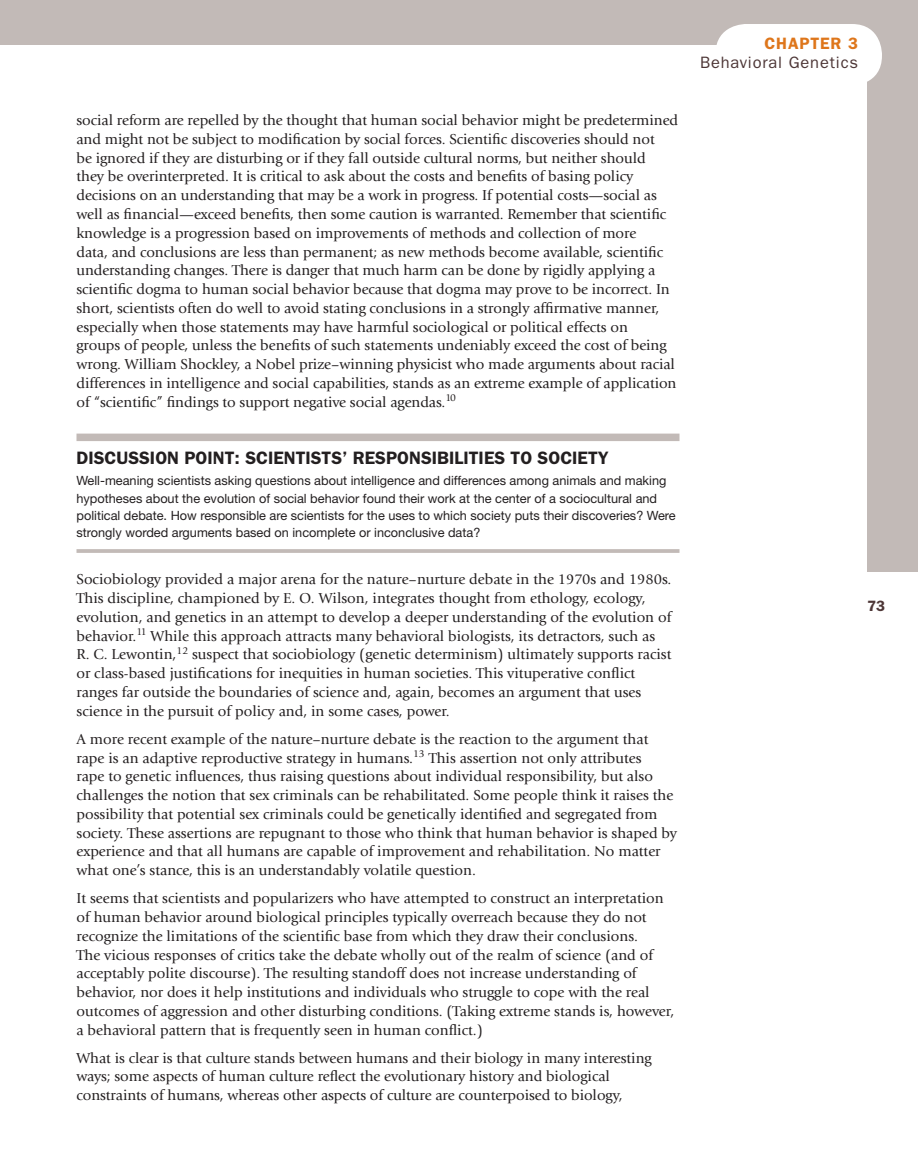
<style>
.page{position:relative;width:918px;height:1175px;background:#fff}
.page>*{position:absolute;margin:0;border:0;box-sizing:border-box;transform-origin:0 0}
.t1{font:600 18px "Franklin Gothic";color:#231f20}
.t2{font:16.5px "Franklin Gothic";letter-spacing:.05em;color:#4d3636}
.t3{font:600 16.5px "Franklin Gothic";letter-spacing:.05em;color:#de761b}
.t4{font:15px/18.8px "Giovanni";color:#231f20}
.t5{font:600 15px "Franklin Gothic";color:#4d3636}
.t6{font:12.75px/17.2px "Helvetica Neue";color:#231f20}
</style>
<div class="page">
<div style="left:0;top:0;width:918px;height:45px;background:#c2bab7"></div>
<div style="left:867px;top:0;width:51px;height:572px;background:#c2bab7"></div>
<div style="left:715px;top:24px;width:167px;height:62px;background:#fff;border-radius:30px"></div>
<div style="left:76px;top:433px;width:604px;height:8px;background:#c2bab7"></div>
<hr style="left:76px;top:549px;width:604px;height:4px;background:#c8c1be">
<p class="t4" style="left:76px;top:112px;width:603px">social reform are repelled by the thought that human social behavior might be predetermined and might not be subject to modification by social forces. Scientific discoveries should not<br>be ignored if they are disturbing or if they fall outside cultural norms, but neither should<br>they be overinterpreted. It is critical to ask about the costs and benefits of basing policy decisions on an understanding that may be a work in progress. If potential costs—social as well as financial—exceed benefits, then some caution is warranted. Remember that scientific knowledge is a progression based on improvements of methods and collection of more<br>data, and conclusions are less than permanent; as new methods become available, scientific understanding changes. There is danger that much harm can be done by rigidly applying a scientific dogma to human social behavior because that dogma may prove to be incorrect. In short, scientists often do well to avoid stating conclusions in a strongly affirmative manner, especially when those statements may have harmful sociological or political effects on<br>groups of people, unless the benefits of such statements undeniably exceed the cost of being wrong. William Shockley, a Nobel prize–winning physicist who made arguments about racial differences in intelligence and social capabilities, stands as an extreme example of application of “scientific” findings to support negative social agendas. <sup>10</sup></p>
<p class="t1" style="left:76px;top:451px;width:534px">DISCUSSION POINT: SCIENTISTS’ RESPONSIBILITIES TO SOCIETY</p>
<p class="t6" style="left:76px;top:473px;width:601px">Well-meaning scientists asking questions about intelligence and differences among animals and making hypotheses about the evolution of social behavior found their work at the center of a sociocultural and political debate. How responsible are scientists for the uses to which society puts their discoveries? Were strongly worded arguments based on incomplete or inconclusive data?</p>
<p class="t4" style="left:76px;top:571px;width:597px">Sociobiology provided a major arena for the nature–nurture debate in the 1970s and 1980s.<br>This discipline, championed by E. O. Wilson, integrates thought from ethology, ecology, evolution, and genetics in an attempt to develop a deeper understanding of the evolution of behavior. <sup>11</sup> While this approach attracts many behavioral biologists, its detractors, such as R. C. Lewontin, <sup>12</sup> suspect that sociobiology (genetic determinism) ultimately supports racist or class-based justifications for inequities in human societies. This vituperative conflict ranges far outside the boundaries of science and, again, becomes an argument that uses science in the pursuit of policy and, in some cases, power.</p>
<p class="t4" style="left:76px;top:731px;width:602px">A more recent example of the nature–nurture debate is the reaction to the argument that rape is an adaptive reproductive strategy in humans. <sup>13</sup> This assertion not only attributes<br>rape to genetic influences, thus raising questions about individual responsibility, but also challenges the notion that sex criminals can be rehabilitated. Some people think it raises the possibility that potential sex criminals could be genetically identified and segregated from society. These assertions are repugnant to those who think that human behavior is shaped by experience and that all humans are capable of improvement and rehabilitation. No matter what one’s stance, this is an understandably volatile question.</p>
<p class="t4" style="left:76px;top:890px;width:599px">It seems that scientists and popularizers who have attempted to construct an interpretation of human behavior around biological principles typically overreach because they do not recognize the limitations of the scientific base from which they draw their conclusions.<br>The vicious responses of critics take the debate wholly out of the realm of science (and of acceptably polite discourse). The resulting standoff does not increase understanding of behavior, nor does it help institutions and individuals who struggle to cope with the real outcomes of aggression and other disturbing conditions. (Taking extreme stands is, however, a behavioral pattern that is frequently seen in human conflict.)</p>
<p class="t4" style="left:76px;top:1049px;width:577px">What is clear is that culture stands between humans and their biology in many interesting ways; some aspects of human culture reflect the evolutionary history and biological constraints of humans, whereas other aspects of culture are counterpoised to biology,</p>
<p class="t3" style="left:765px;top:38px;width:95px">CHAPTER 3</p>
<p class="t2" style="left:700px;top:57px;width:159px">Behavioral Genetics</p>
<p class="t5" style="left:867px;top:600px;width:19px">73</p>
</div>
